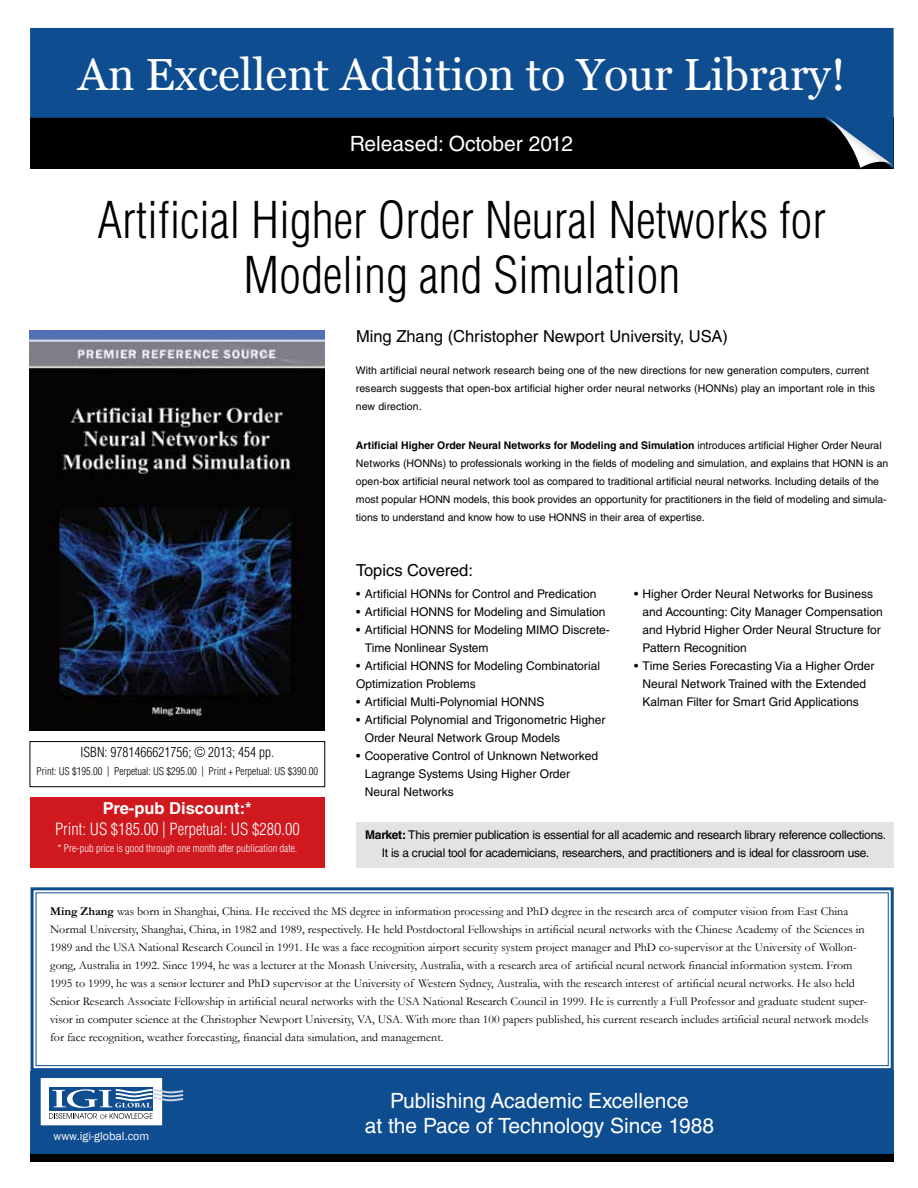
<style>
.page{position:relative;width:918px;height:1188px;background:#fff}
.page>*{position:absolute;margin:0;border:0;box-sizing:border-box;transform-origin:0 0}
.t1{font:300 condensed 49.5px/55.5px "Helvetica LT Std";color:#000;text-align:center}
.t2{font:45px "Vani";color:#fff}
.t3{font:21px/25.2px "Helvetica LT Std";color:#fff;text-align:center}
.t4{font:16.5px "Helvetica LT Std";color:#000}
.t5{font:300 condensed 16.5px "Helvetica LT Std";color:#fff}
.t6{font:700 16.5px "Helvetica LT Std";color:#fff}
.t7{font:300 condensed 13.5px "Helvetica LT Std";color:#000}
.t8{font:12px/18px "Garamond";color:#000}
.t9{font:12px/18px "Helvetica LT Std";color:#000}
.t10{font:12px/18px "Helvetica LT Std";letter-spacing:-.02em;color:#000;text-align:center}
.t11{font:12px "Franklin Gothic";color:#fff}
.t12{font:10.5px/18px "Helvetica LT Std";color:#000}
.t13{font:300 condensed 10.5px "Helvetica LT Std";color:#000}
.t14{font:300 condensed 10.5px "Helvetica LT Std";color:#fff}
.s1{font-weight:700}
</style>
<div class="page">
<div style="left:357px;top:822px;width:537px;height:46px;background:#e2e3e4"></div>
<div style="left:30px;top:1071px;width:864px;height:83px;background:#0f4d91"></div>
<div style="left:40px;top:1078px;width:123px;height:48px;background:#fff"></div>
<div style="left:40px;top:1077px;width:123px;height:49px;border:1px solid #0e4d90"></div>
<div style="left:49px;top:1087px;width:103px;height:23px;background:#0e4d90"></div>
<svg style="left:49px;top:1089px;width:134px;height:30px"></svg>
<svg style="left:30px;top:28px;width:864px;height:141px;background:#09325f"></svg>
<div style="left:816px;top:111px;width:78px;height:63px;background:#000;opacity:.2"></div>
<svg style="left:824px;top:115px;width:69px;height:53px;background:#2f4d6d"></svg>
<svg style="left:30px;top:887px;width:864px;height:184px"></svg>
<div style="left:36px;top:892px;width:853px;height:174px;border:1px solid #0f4d91"></div>
<img style="left:29px;top:330px;width:296px;height:400px">
<div style="left:30px;top:741px;width:295px;height:46px;border:1px solid #000"></div>
<div style="left:30px;top:797px;width:295px;height:71px;background:#d0181f"></div>
<div style="left:30px;top:1154px;width:864px;height:8px;background:#000"></div>
<h2 class="t2" style="left:78px;top:48px;width:769px">An Excellent Addition to Your Library!</h2>
<h3 class="t3" style="left:350px;top:131px;width:225px">Released: October 2012</h3>
<h1 class="t1" style="left:98px;top:192px;width:730px">Artificial Higher Order Neural Networks for<br>Modeling and Simulation</h1>
<p class="t7" style="left:81px;top:744px;width:195px">ISBN: 9781466621756; © 2013; 454 pp.</p>
<p class="t13" style="left:37px;top:765px;width:283px">Print: US $195.00 | Perpetual: US $295.00 | Print + Perpetual: US $390.00</p>
<h3 class="t6" style="left:103px;top:798px;width:150px">Pre-pub Discount:*</h3>
<h3 class="t5" style="left:55px;top:819px;width:246px">Print: US $185.00 | Perpetual: US $280.00</h3>
<p class="t14" style="left:58px;top:841px;width:241px">* Pre-pub price is good through one month after publication date.</p>
<h3 class="t4" style="left:356px;top:327px;width:373px">Ming Zhang (Christopher Newport University, USA)</h3>
<p class="t12" style="left:356px;top:362px;width:521px">With artificial neural network research being one of the new directions for new generation computers, current research suggests that open-box artificial higher order neural networks (HONNs) play an important role in this new direction.</p>
<p class="t12" style="left:356px;top:437px;width:534px"><span class="s1">Artificial Higher Order Neural Networks for Modeling and Simulation</span> introduces artificial Higher Order Neural Networks (HONNs) to professionals working in the fields of modeling and simulation, and explains that HONN is an open-box artificial neural network tool as compared to traditional artificial neural networks. Including details of the most popular HONN models, this book provides an opportunity for practitioners in the field of modeling and simula&shy;tions to understand and know how to use HONNS in their area of expertise.</p>
<h3 class="t4" style="left:356px;top:560px;width:118px">Topics Covered:</h3>
<p class="t9" style="left:356px;top:585px;width:242px">• Artificial HONNs for Control and Predication</p>
<p class="t9" style="left:356px;top:603px;width:251px">• Artificial HONNS for Modeling and Simulation</p>
<p class="t9" style="left:365px;top:621px;width:247px;text-indent:-9px">• Artificial HONNS for Modeling MIMO Discrete-<br>Time Nonlinear System</p>
<p class="t9" style="left:356px;top:657px;width:245px">• Artificial HONNS for Modeling Combinatorial<br>Optimization Problems</p>
<p class="t9" style="left:356px;top:693px;width:190px">• Artificial Multi-Polynomial HONNS</p>
<p class="t9" style="left:365px;top:711px;width:242px;text-indent:-9px">• Artificial Polynomial and Trigonometric Higher<br>Order Neural Network Group Models</p>
<p class="t9" style="left:365px;top:747px;width:235px;text-indent:-9px">• Cooperative Control of Unknown Networked<br>Lagrange Systems Using Higher Order<br>Neural Networks</p>
<p class="t9" style="left:643px;top:585px;width:242px;text-indent:-9px">• Higher Order Neural Networks for Business and Accounting: City Manager Compensation and Hybrid Higher Order Neural Structure for Pattern Recognition</p>
<p class="t9" style="left:634px;top:657px;width:242px;text-align:center">• Time Series Forecasting Via a Higher Order<br>Neural Network Trained with the Extended<br>Kalman Filter for Smart Grid Applications</p>
<p class="t10" style="left:365px;top:826px;width:522px"><span class="s1">Market:</span> This premier publication is essential for all academic and research library reference collections.<br>It is a crucial tool for academicians, researchers, and practitioners and is ideal for classroom use.</p>
<p class="t8" style="left:50px;top:902px;width:820px"><span class="s1">Ming Zhang</span> was born in Shanghai, China. He received the MS degree in information processing and PhD degree in the research area of computer vision from East China Normal University, Shanghai, China, in 1982 and 1989, respectively. He held Postdoctoral Fellowships in artificial neural networks with the Chinese Academy of the Sciences in 1989 and the USA National Research Council in 1991. He was a face recognition airport security system project manager and PhD co-supervisor at the University of Wollon&shy;gong, Australia in 1992. Since 1994, he was a lecturer at the Monash University, Australia, with a research area of artificial neural network financial information system. From 1995 to 1999, he was a senior lecturer and PhD supervisor at the University of Western Sydney, Australia, with the research interest of artificial neural networks. He also held Senior Research Associate Fellowship in artificial neural networks with the USA National Research Council in 1999. He is currently a Full Professor and graduate student super&shy;visor in computer science at the Christopher Newport University, VA, USA. With more than 100 papers published, his current research includes artificial neural network models for face recognition, weather forecasting, financial data simulation, and management.</p>
<p class="t11" style="left:53px;top:1128px;width:97px">www.igi-global.com</p>
<h3 class="t3" style="left:365px;top:1088px;width:351px">Publishing Academic Excellence<br>at the Pace of Technology Since 1988</h3>
</div>
